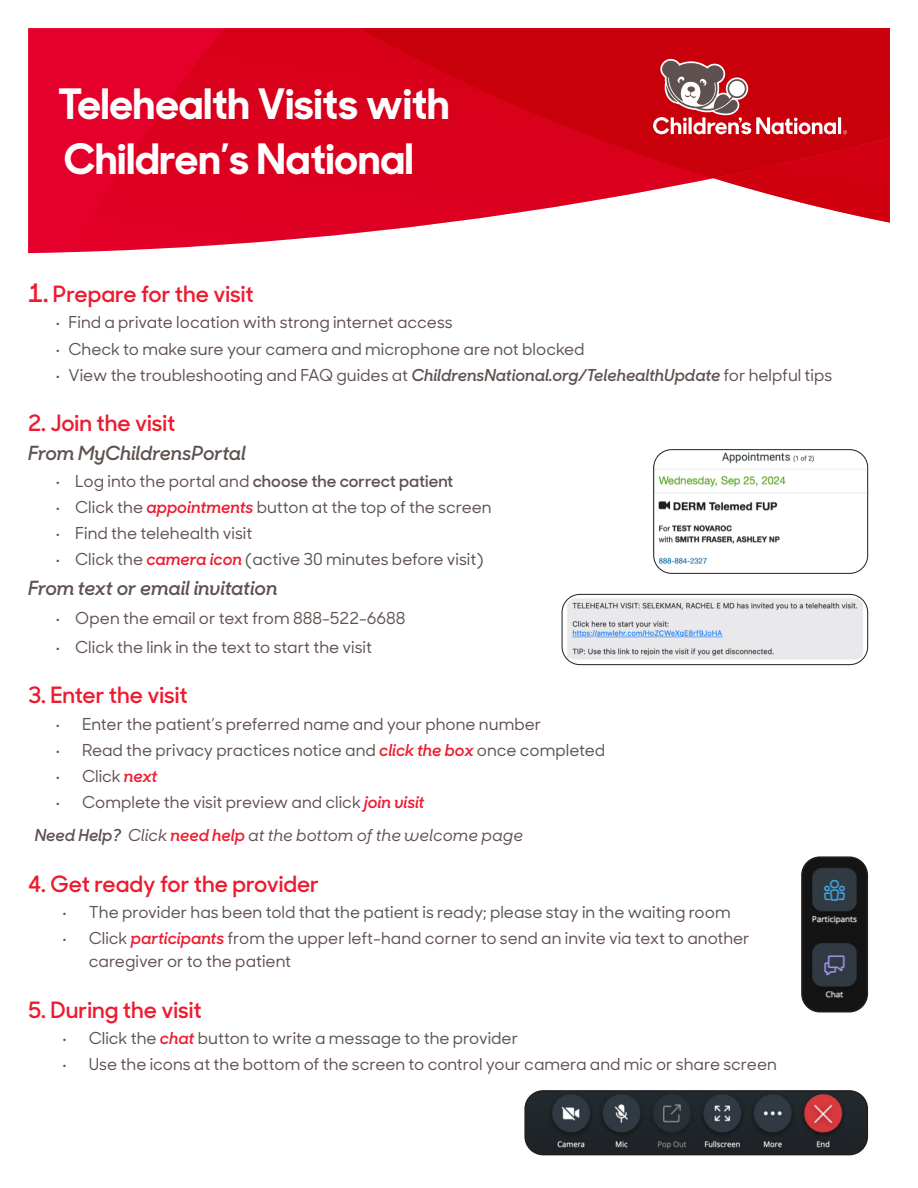
<style>
.page{position:relative;width:918px;height:1188px;background:#fff}
.page>*{position:absolute;margin:0;border:0;box-sizing:border-box;transform-origin:0 0}
.t1{font:700 42px/55.5px "Sharp Sans Display No 1";color:#fff}
.t2{font:600 22.5px "Sharp Sans Display No 1";color:#ee1a2e}
.t3{font:italic 600 19.5px "Sharp Sans Display No 1";color:#5f5150}
.t4{font:500 16.5px "Sharp Sans Display No 1";color:#5f5150}
.t5{font:italic 500 16.5px "Sharp Sans Display No 1";color:#5f5150}
.t6{font:600 16.5px "Sharp Sans Display No 1";color:#5f5150}
.s1{font-size:25.5px}
.s2{font-weight:600;font-style:italic}
.s3{font-weight:500}
.s4{font-weight:600;font-style:italic;color:#ee1a2e}
.s5{font-weight:600}
.s6{font-weight:600;color:#ee1a2e}
</style>
<div class="page">
<div style="left:28px;top:28px;width:44px;height:213px;background:#e4002b"></div>
<svg style="left:72px;top:28px;width:818px;height:224px;background:#dc1d35"></svg>
<svg style="left:653px;top:59px;width:237px;height:182px"></svg>
<img style="left:655px;top:450px;width:213px;height:123px">
<div style="left:653px;top:449px;width:215px;height:125px;border:1px solid #231f20;border-radius:18px"></div>
<img style="left:562px;top:594px;width:306px;height:71px">
<div style="left:562px;top:594px;width:306px;height:71px;border:1px solid #231f20;border-radius:18px"></div>
<img style="left:804px;top:859px;width:61px;height:151px">
<div style="left:801px;top:856px;width:67px;height:157px;border:2px solid #231f20;border-radius:18px"></div>
<img style="left:527px;top:1093px;width:340px;height:62px">
<div style="left:524px;top:1090px;width:344px;height:65px;border:2px solid #231f20;border-radius:18px"></div>
<p class="t1" style="left:58px;top:72px;width:393px">Telehealth Visits with<br>Children’s National</p>
<p class="t2" style="left:28px;top:277px;width:227px"><span class="s1">1.</span> Prepare for the visit</p>
<p class="t4" style="left:55px;top:310px;width:399px">• Find a private location with strong internet access</p>
<p class="t4" style="left:55px;top:337px;width:531px">• Check to make sure your camera and microphone are not blocked</p>
<p class="t4" style="left:55px;top:363px;width:779px">• View the troubleshooting and FAQ guides at <span class="s2">ChildrensNational.org/TelehealthUpdate</span> for helpful tips</p>
<p class="t2" style="left:28px;top:406px;width:149px">2. Join the visit</p>
<p class="t3" style="left:28px;top:437px;width:219px">From MyChildrensPortal</p>
<p class="t6" style="left:55px;top:468px;width:400px"><span class="s3">• Log into the portal and</span> choose the correct patient</p>
<p class="t4" style="left:55px;top:495px;width:438px">• Click the <span class="s4">appointments</span> button at the top of the screen</p>
<p class="t4" style="left:55px;top:521px;width:199px">• Find the telehealth visit</p>
<p class="t4" style="left:55px;top:547px;width:430px">• Click the <span class="s4">camera icon</span> (active 30 minutes before visit)</p>
<p class="t3" style="left:28px;top:571px;width:251px">From text or email invitation</p>
<p class="t4" style="left:55px;top:606px;width:352px">• Open the email or text from 888-522-6688</p>
<p class="t4" style="left:55px;top:635px;width:318px">• Click the link in the text to start the visit</p>
<p class="t2" style="left:28px;top:678px;width:161px">3. Enter the visit</p>
<p class="t4" style="left:55px;top:712px;width:488px">• Enter the patient’s preferred name and your phone number</p>
<p class="t4" style="left:55px;top:738px;width:552px">• Read the privacy practices notice and <span class="s4">click the box</span> once completed</p>
<p class="t4" style="left:55px;top:764px;width:104px">• Click <span class="s4">next</span></p>
<p class="t4" style="left:55px;top:790px;width:371px">• Complete the visit preview and click <span class="s4">join visit</span></p>
<p class="t5" style="left:35px;top:823px;width:490px"><span class="s5">Need Help?</span> Click <span class="s6">need help</span> at the bottom of the welcome page</p>
<p class="t2" style="left:28px;top:866px;width:292px">4. Get ready for the provider</p>
<p class="t4" style="left:62px;top:900px;width:670px">• The provider has been told that the patient is ready; please stay in the waiting room</p>
<p class="t4" style="left:62px;top:926px;width:689px">• Click <span class="s4">participants</span> from the upper left-hand corner to send an invite via text to another</p>
<p class="t4" style="left:89px;top:949px;width:204px">caregiver or to the patient</p>
<p class="t2" style="left:28px;top:992px;width:175px">5. During the visit</p>
<p class="t4" style="left:62px;top:1026px;width:458px">• Click the <span class="s4">chat</span> button to write a message to the provider</p>
<p class="t4" style="left:62px;top:1052px;width:717px">• Use the icons at the bottom of the screen to control your camera and mic or share screen</p>
</div>
